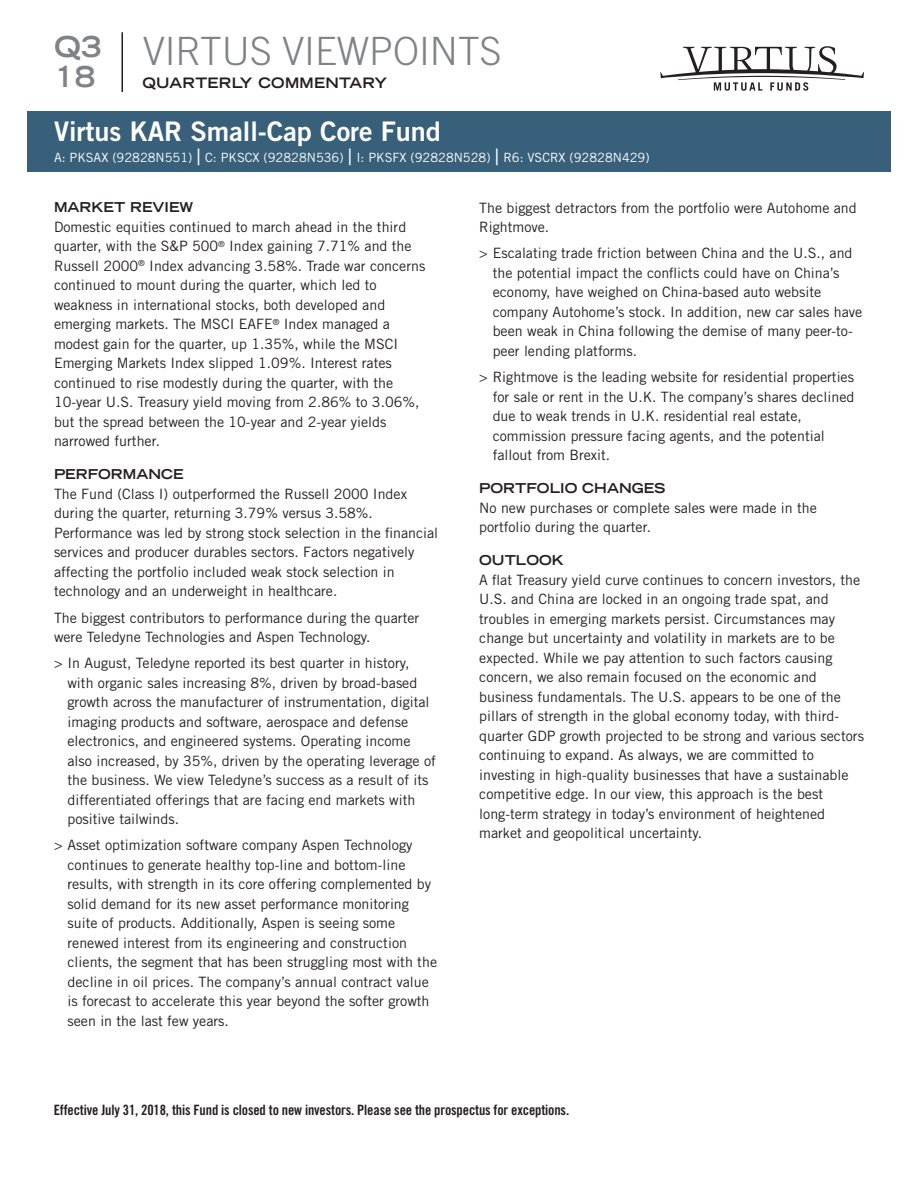
<style>
.page{position:relative;width:918px;height:1188px;background:#fff}
.page>*{position:absolute;margin:0;border:0;box-sizing:border-box;transform-origin:0 0}
.t1{font:300 39px "Trade Gothic LT Std";color:#808285}
.t2{font:700 expanded 28.5px/30px "Trade Gothic LT";color:#808285}
.t3{font:27px "Trade Gothic LT Std Bd 2";color:#fff}
.t4{font:14.25px/19.5px "Trade Gothic LT Std";color:#231f20}
.t5{font:14.25px "Trade Gothic Bold Cond Twenty";letter-spacing:-.01em;color:#231f20}
.t6{font:700 expanded 14.25px "Trade Gothic LT";letter-spacing:.02em;color:#231f20}
.t7{font:700 expanded 13.5px "Trade Gothic LT";color:#231f20}
.t8{font:12.75px "Trade Gothic LT Std";color:#fff}
.s1{font-size:22.5px}
</style>
<div class="page">
<hr style="left:122px;top:32px;width:1px;height:60px;background:#231f20">
<div style="left:27px;top:111px;width:864px;height:61px;background:#38607a"></div>
<svg style="left:660px;top:46px;width:204px;height:45px"></svg>
<h2 class="t2" style="left:54px;top:31px;width:49px">Q3<br>18</h2>
<h3 class="t3" style="left:54px;top:115px;width:388px">Virtus KAR Small-Cap Core Fund</h3>
<p class="t8" style="left:54px;top:150px;width:597px">A: PKSAX (92828N551) <span class="s1">|</span> C: PKSCX (92828N536) <span class="s1">|</span> I: PKSFX (92828N528) <span class="s1">|</span> R6: VSCRX (92828N429)</p>
<p class="t7" style="left:54px;top:199px;width:141px">MARKET REVIEW</p>
<p class="t4" style="left:54px;top:217px;width:373px">Domestic equities continued to march ahead in the third quarter, with the S&amp;P 500<sup>®</sup> Index gaining 7.71% and the Russell 2000<sup>®</sup> Index advancing 3.58%. Trade war concerns continued to mount during the quarter, which led to weakness in international stocks, both developed and emerging markets. The MSCI EAFE<sup>®</sup> Index managed a modest gain for the quarter, up 1.35%, while the MSCI Emerging Markets Index slipped 1.09%. Interest rates continued to rise modestly during the quarter, with the 10-year U.S. Treasury yield moving from 2.86% to 3.06%, but the spread between the 10-year and 2-year yields narrowed further.</p>
<p class="t7" style="left:54px;top:466px;width:131px">PERFORMANCE</p>
<p class="t4" style="left:54px;top:484px;width:386px">The Fund (Class I) outperformed the Russell 2000 Index during the quarter, returning 3.79% versus 3.58%.<br>Performance was led by strong stock selection in the financial services and producer durables sectors. Factors negatively affecting the portfolio included weak stock selection in technology and an underweight in healthcare.</p>
<p class="t4" style="left:54px;top:608px;width:367px">The biggest contributors to performance during the quarter were Teledyne Technologies and Aspen Technology.</p>
<p class="t4" style="left:67px;top:653px;width:370px;text-indent:-13px">&gt; In August, Teledyne reported its best quarter in history, with organic sales increasing 8%, driven by broad-based growth across the manufacturer of instrumentation, digital imaging products and software, aerospace and defense electronics, and engineered systems. Operating income also increased, by 35%, driven by the operating leverage of the business. We view Teledyne’s success as a result of its differentiated offerings that are facing end markets with positive tailwinds.</p>
<p class="t4" style="left:67px;top:835px;width:371px;text-indent:-13px">&gt; Asset optimization software company Aspen Technology continues to generate healthy top-line and bottom-line results, with strength in its core offering complemented by solid demand for its new asset performance monitoring suite of products. Additionally, Aspen is seeing some renewed interest from its engineering and construction clients, the segment that has been struggling most with the decline in oil prices. The company’s annual contract value is forecast to accelerate this year beyond the softer growth seen in the last few years.</p>
<h1 class="t1" style="left:143px;top:28px;width:360px">VIRTUS VIEWPOINTS</h1>
<p class="t6" style="left:142px;top:73px;width:246px">QUARTERLY COMMENTARY</p>
<p class="t4" style="left:479px;top:198px;width:379px">The biggest detractors from the portfolio were Autohome and<br>Rightmove.</p>
<p class="t4" style="left:493px;top:243px;width:371px;text-indent:-13px">&gt; Escalating trade friction between China and the U.S., and the potential impact the conflicts could have on China’s economy, have weighed on China-based auto website company Autohome’s stock. In addition, new car sales have been weak in China following the demise of many peer-to&shy;peer lending platforms.</p>
<p class="t4" style="left:493px;top:367px;width:363px;text-indent:-13px">&gt; Rightmove is the leading website for residential properties for sale or rent in the U.K. The company’s shares declined due to weak trends in U.K. residential real estate, commission pressure facing agents, and the potential fallout from Brexit.</p>
<p class="t7" style="left:479px;top:480px;width:188px">PORTFOLIO CHANGES</p>
<p class="t4" style="left:479px;top:498px;width:339px">No new purchases or complete sales were made in the portfolio during the quarter.</p>
<p class="t7" style="left:479px;top:552px;width:86px">OUTLOOK</p>
<p class="t4" style="left:479px;top:570px;width:386px">A flat Treasury yield curve continues to concern investors, the U.S. and China are locked in an ongoing trade spat, and troubles in emerging markets persist. Circumstances may change but uncertainty and volatility in markets are to be expected. While we pay attention to such factors causing concern, we also remain focused on the economic and business fundamentals. The U.S. appears to be one of the pillars of strength in the global economy today, with third&shy;quarter GDP growth projected to be strong and various sectors continuing to expand. As always, we are committed to investing in high-quality businesses that have a sustainable competitive edge. In our view, this approach is the best long-term strategy in today’s environment of heightened market and geopolitical uncertainty.</p>
<p class="t5" style="left:54px;top:1101px;width:517px">Effective July 31, 2018, this Fund is closed to new investors. Please see the prospectus for exceptions.</p>
</div>
